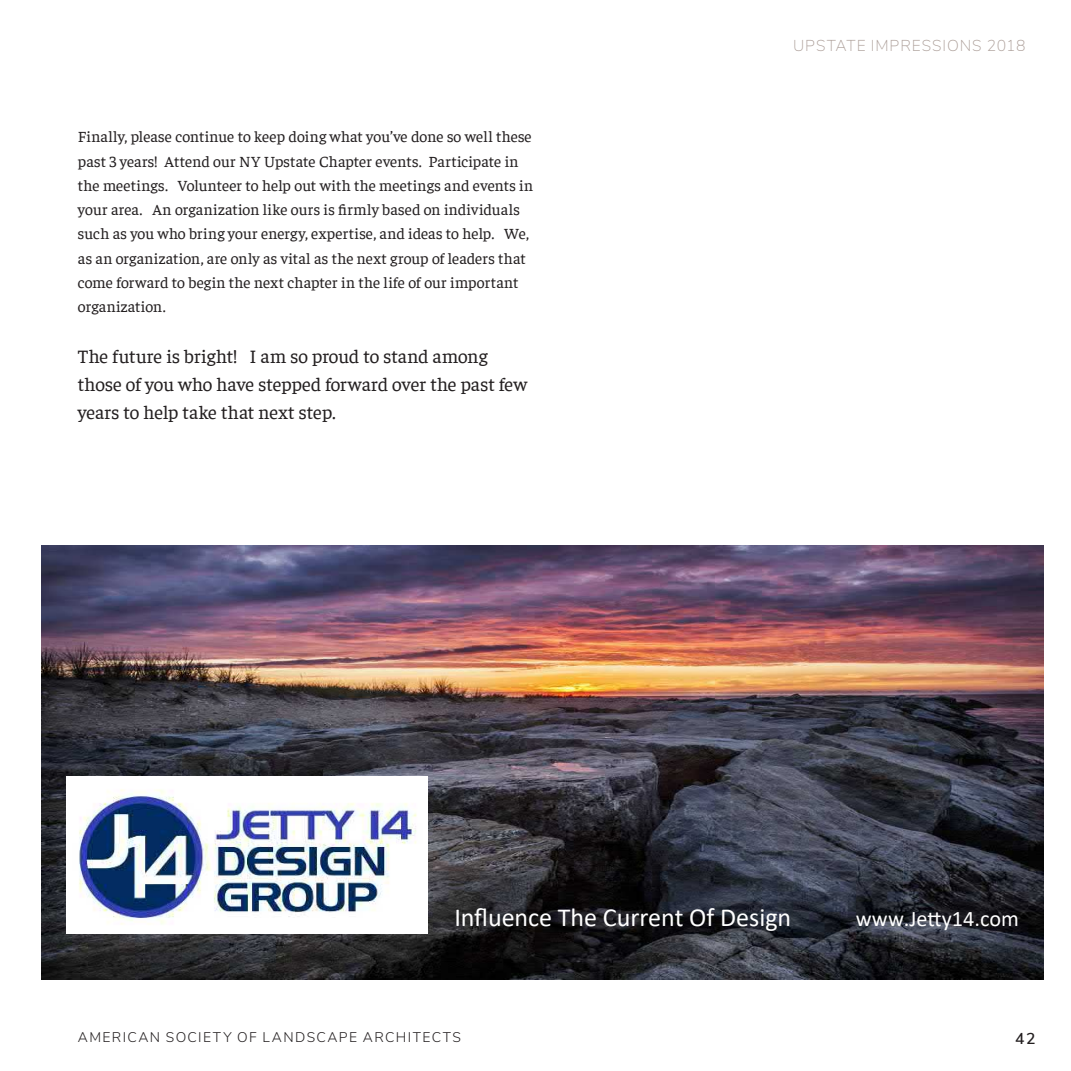
<style>
.page{position:relative;width:1071px;height:1071px;background:#fff}
.page>*{position:absolute;margin:0;border:0;box-sizing:border-box;transform-origin:0 0}
.t1{font:26.07px "Calibri";letter-spacing:-.005em;color:#fff}
.t2{font:22.22px "Calibri";color:#fff}
.t3{font:19.25px/28px "Faustina";color:#231f20}
.t4{font:15.75px/24.2px "Faustina";letter-spacing:.005em;color:#231f20}
.t5{font:200 15.75px "Nunito Sans";letter-spacing:.055em;color:#a99b95}
.t6{font:600 15.75px "Nunito Sans";color:#231f20}
.t7{font:300 14px "Nunito Sans";letter-spacing:.1em;color:#231f20}
</style>
<div class="page">
<img style="left:42px;top:546px;width:1002px;height:434px">
<img style="left:67px;top:776px;width:361px;height:157px">
<p class="t4" style="left:78px;top:124px;width:457px">Finally, please continue to keep doing what you’ve done so well these past 3 years! Attend our NY Upstate Chapter events. Participate in the meetings. Volunteer to help out with the meetings and events in your area. An organization like ours is firmly based on individuals such as you who bring your energy, expertise, and ideas to help. We, as an organization, are only as vital as the next group of leaders that come forward to begin the next chapter in the life of our important organization.</p>
<p class="t3" style="left:78px;top:341px;width:451px">The future is bright! I am so proud to stand among those of you who have stepped forward over the past few years to help take that next step.</p>
<p class="t5" style="left:793px;top:34px;width:234px">UPSTATE IMPRESSIONS 2018</p>
<p class="t1" style="left:454px;top:899px;width:338px">Influence The Current Of Design</p>
<p class="t2" style="left:856px;top:903px;width:164px">www.Jetty14.com</p>
<p class="t7" style="left:78px;top:1027px;width:385px">AMERICAN SOCIETY OF LANDSCAPE ARCHITECTS</p>
<p class="t6" style="left:1015px;top:1027px;width:22px">42</p>
</div>
